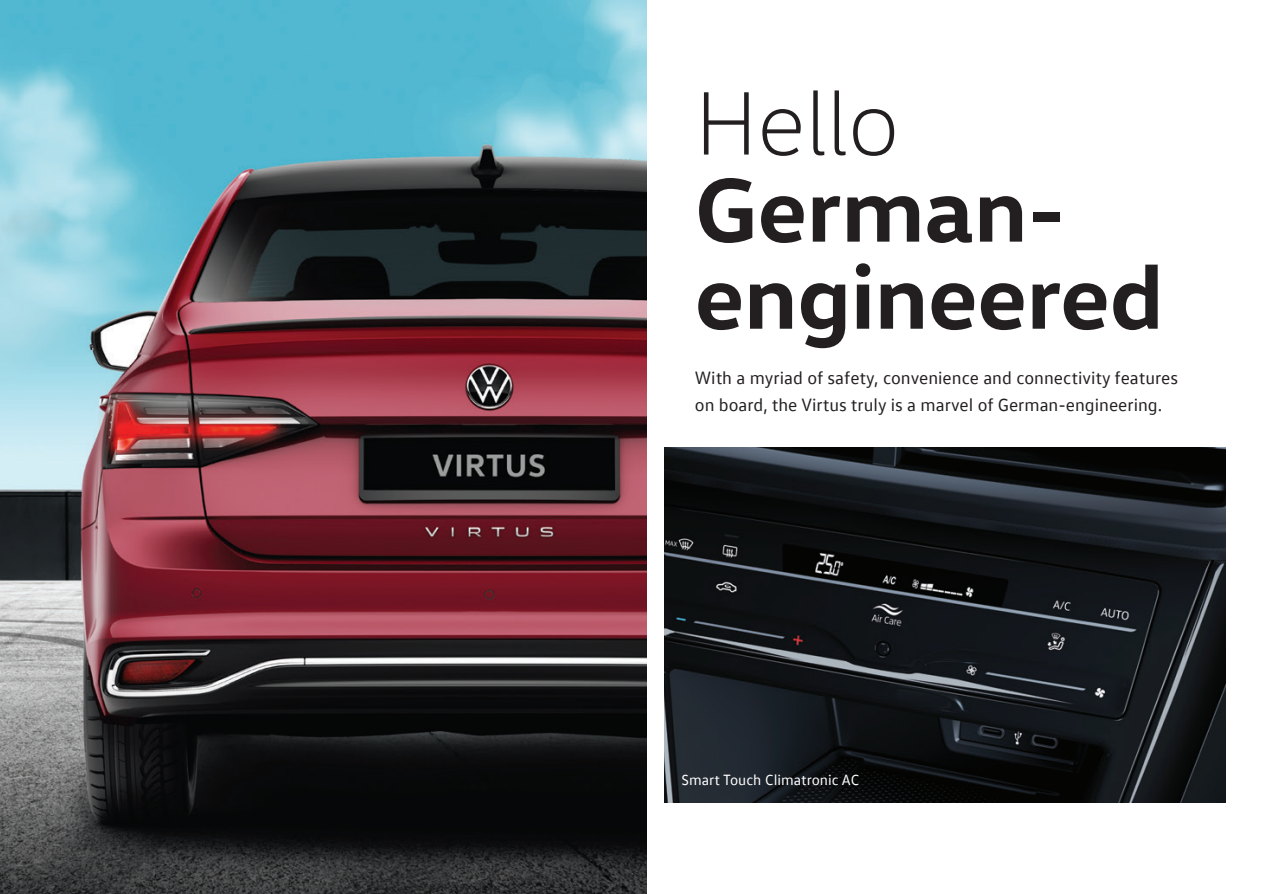
<style>
.page{position:relative;width:1264px;height:894px;background:#fff}
.page>*{position:absolute;margin:0;border:0;box-sizing:border-box;transform-origin:0 0}
.t1{font:700 91.5px/87px "VW Head";color:#231f20}
.t2{font:300 91.5px "VW Head";color:#231f20}
.t3{font:18px/27px "VW Text";color:#231f20}
.t4{font:15px "VW Text";color:#fff}
</style>
<div class="page">
<img style="left:0;top:0;width:646px;height:893px">
<img style="left:664px;top:447px;width:561px;height:355px">
<h1 class="t2" style="left:694px;top:69px;width:206px">Hello</h1>
<h1 class="t1" style="left:694px;top:162px;width:470px">German&shy;engineered</h1>
<p class="t3" style="left:694px;top:364px;width:484px">With a myriad of safety, convenience and connectivity features on board, the Virtus truly is a marvel of German-engineering.</p>
<p class="t4" style="left:681px;top:770px;width:179px">Smart Touch Climatronic AC</p>
</div>
